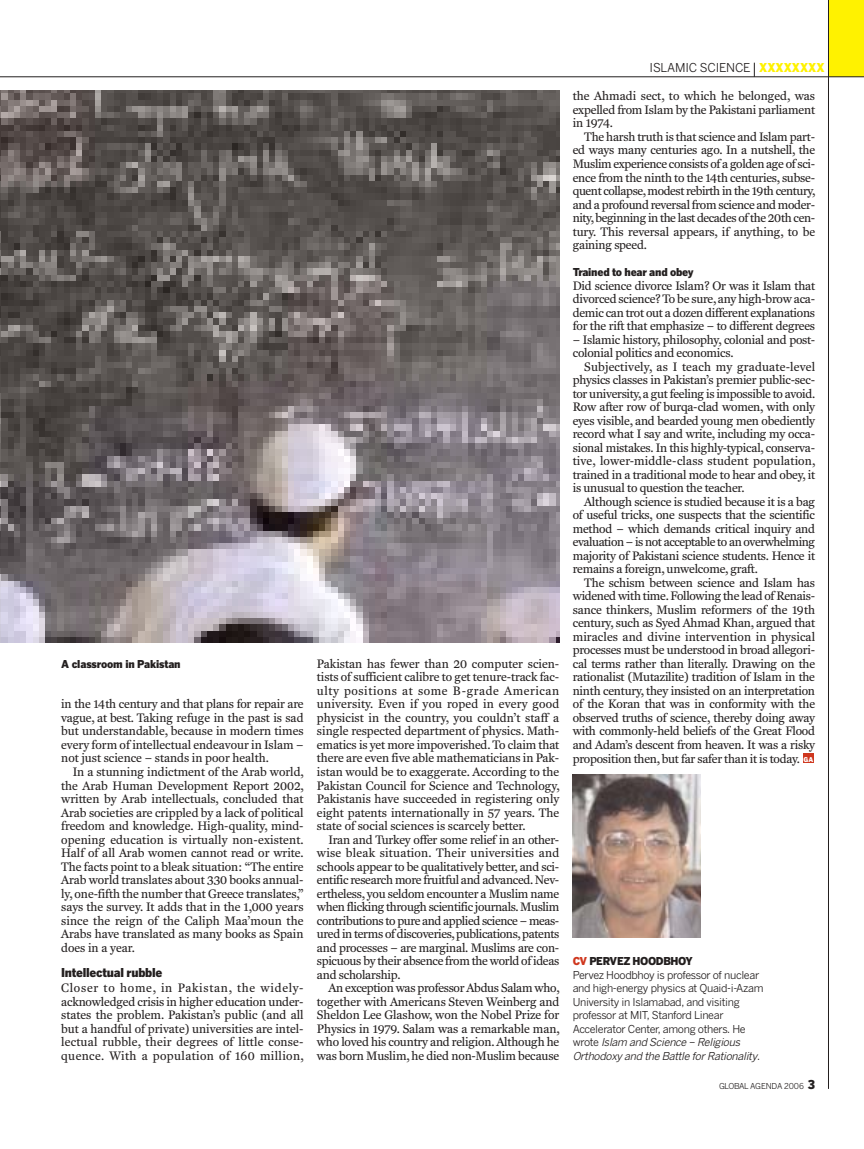
<style>
.page{position:relative;width:864px;height:1149px;background:#fff}
.page>*{position:absolute;margin:0;border:0;box-sizing:border-box;transform-origin:0 0}
.t1{font:12.45px/13.5px "Fenway";letter-spacing:-.015em;color:#231f1f;text-align:justify}
.t2{font:12.15px "Benton Gothic";letter-spacing:-.02em;color:#231f1f}
.t3{font:900 12.15px "Benton Gothic";letter-spacing:-.02em;color:#231f1f}
.t4{font:10.8px/13.5px "Benton Gothic";letter-spacing:-.035em;color:#231f1f}
.t5{font:900 10.8px "Benton Gothic";letter-spacing:-.02em;color:#231f1f}
.t6{font:8.1px "Benton Gothic";letter-spacing:-.045em;color:#231f1f}
.s1{font-weight:900;color:#fff200}
.s2{font-family:"Benton Gothic";font-weight:900;font-size:6.6px;color:#fff}
.s3{font-weight:900;color:#cf371e}
.s4{font-weight:900}
.s5{font-style:italic}
.s6{font-weight:900;font-size:12.15px}
</style>
<div class="page">
<div style="left:828px;top:1px;width:36px;height:76px;background:#fff200"></div>
<hr style="left:0;top:76px;width:864px;height:1px;background:#231f1f">
<hr style="left:828px;top:1px;width:1px;height:1087px;background:#231f1f">
<svg style="left:754px;top:63px;width:1px;height:14px"></svg>
<div style="left:803px;top:752px;width:11px;height:10px;background:#cf371e"></div>
<img style="left:0;top:91px;width:559px;height:551px">
<img style="left:573px;top:774px;width:128px;height:163px">
<p class="t5" style="left:61px;top:659px;width:121px">A classroom in Pakistan</p>
<p class="t1" style="left:61px;top:698px;width:244px">in the 14th century and that plans for repair are vague, at best. Taking refuge in the past is sad but understandable, because in modern times every form of intellectual endeavour in Islam – not just science – stands in poor health.</p>
<p class="t1" style="left:61px;top:765px;width:244px;text-indent:11px">In a stunning indictment of the Arab world, the Arab Human Development Report 2002, written by Arab intellectuals, concluded that Arab societies are crippled by a lack of political freedom and knowledge. High-quality, mind&shy;opening education is virtually non-existent.<br>Half of all Arab women cannot read or write.<br>The facts point to a bleak situation: “The entire Arab world translates about 330 books annual&shy;ly, one-fifth the number that Greece translates,” says the survey. It adds that in the 1,000 years since the reign of the Caliph Maa’moun the Arabs have translated as many books as Spain does in a year.</p>
<p class="t3" style="left:61px;top:968px;width:103px">Intellectual rubble</p>
<p class="t1" style="left:61px;top:981px;width:244px">Closer to home, in Pakistan, the widely&shy;acknowledged crisis in higher education under&shy;states the problem. Pakistan’s public (and all but a handful of private) universities are intel&shy;lectual rubble, their degrees of little conse&shy;quence. With a population of 160 million,</p>
<p class="t1" style="left:317px;top:657px;width:244px">Pakistan has fewer than 20 computer scien&shy;tists of sufficient calibre to get tenure-track fac&shy;ulty positions at some B-grade American university. Even if you roped in every good physicist in the country, you couldn’t staff a single respected department of physics. Math&shy;ematics is yet more impoverished. To claim that there are even five able mathematicians in Pak&shy;istan would be to exaggerate. According to the Pakistan Council for Science and Technology, Pakistanis have succeeded in registering only eight patents internationally in 57 years. The state of social sciences is scarcely better.</p>
<p class="t1" style="left:317px;top:833px;width:244px;text-indent:11px">Iran and Turkey offer some relief in an other&shy;wise bleak situation. Their universities and schools appear to be qualitatively better, and sci&shy;entific research more fruitful and advanced. Nev&shy;ertheless, you seldom encounter a Muslim name when flicking through scientific journals. Muslim contributions to pure and applied science – meas&shy;ured in terms of discoveries, publications, patents and processes – are marginal. Muslims are con&shy;spicuous by their absence from the world of ideas and scholarship.</p>
<p class="t1" style="left:317px;top:981px;width:244px;text-indent:11px">An exception was professor Abdus Salam who, together with Americans Steven Weinberg and Sheldon Lee Glashow, won the Nobel Prize for Physics in 1979. Salam was a remarkable man, who loved his country and religion. Although he was born Muslim, he died non-Muslim because</p>
<p class="t2" style="left:650px;top:63px;width:177px">ISLAMIC SCIENCE <span class="s1">XXXXXXXX</span></p>
<p class="t1" style="left:573px;top:90px;width:244px">the Ahmadi sect, to which he belonged, was expelled from Islam by the Pakistani parliament in 1974.</p>
<p class="t1" style="left:573px;top:131px;width:244px;text-indent:11px">The harsh truth is that science and Islam part&shy;ed ways many centuries ago. In a nutshell, the Muslim experience consists of a golden age of sci&shy;ence from the ninth to the 14th centuries, subse&shy;quent collapse, modest rebirth in the 19th century, and a profound reversal from science and moder&shy;nity, beginning in the last decades of the 20th cen&shy;tury. This reversal appears, if anything, to be gaining speed.</p>
<p class="t5" style="left:573px;top:268px;width:123px">Trained to hear and obey</p>
<p class="t1" style="left:573px;top:279px;width:244px">Did science divorce Islam? Or was it Islam that divorced science? To be sure, any high-brow aca&shy;demic can trot out a dozen different explanations for the rift that emphasize – to different degrees</p>
<p class="t1" style="left:573px;top:333px;width:244px">– Islamic history, philosophy, colonial and post&shy;colonial politics and economics.</p>
<p class="t1" style="left:573px;top:360px;width:244px;text-indent:11px">Subjectively, as I teach my graduate-level physics classes in Pakistan’s premier public-sec&shy;tor university, a gut feeling is impossible to avoid.<br>Row after row of burqa-clad women, with only eyes visible, and bearded young men obediently record what I say and write, including my occa&shy;sional mistakes. In this highly-typical, conserva&shy;tive, lower-middle-class student population, trained in a traditional mode to hear and obey, it is unusual to question the teacher.</p>
<p class="t1" style="left:573px;top:495px;width:244px;text-indent:11px">Although science is studied because it is a bag of useful tricks, one suspects that the scientific method – which demands critical inquiry and evaluation – is not acceptable to an overwhelming majority of Pakistani science students. Hence it remains a foreign, unwelcome, graft.</p>
<p class="t1" style="left:573px;top:576px;width:244px;text-indent:11px">The schism between science and Islam has widened with time. Following the lead of Renais&shy;sance thinkers, Muslim reformers of the 19th century, such as Syed Ahmad Khan, argued that miracles and divine intervention in physical processes must be understood in broad allegori&shy;cal terms rather than literally. Drawing on the rationalist (Mutazilite) tradition of Islam in the ninth century, they insisted on an interpretation of the Koran that was in conformity with the observed truths of science, thereby doing away with commonly-held beliefs of the Great Flood and Adam’s descent from heaven. It was a risky proposition then, but far safer than it is today. <span class="s2">GA</span></p>
<p class="t4" style="left:573px;top:955px;width:192px"><span class="s3">CV</span> <span class="s4">PERVEZ HOODBHOY<br></span>Pervez Hoodbhoy is professor of nuclear and high-energy physics at Quaid-i-Azam University in Islamabad, and visiting professor at MIT, Stanford Linear Accelerator Center, among others. He<br>w r o t e <span class="s5">Islam and Science – Religious Orthodoxy and the Battle forRationality</span>.</p>
<p class="t6" style="left:719px;top:1082px;width:97px">GLOBAL AGENDA 2006 <span class="s6">3</span></p>
</div>
